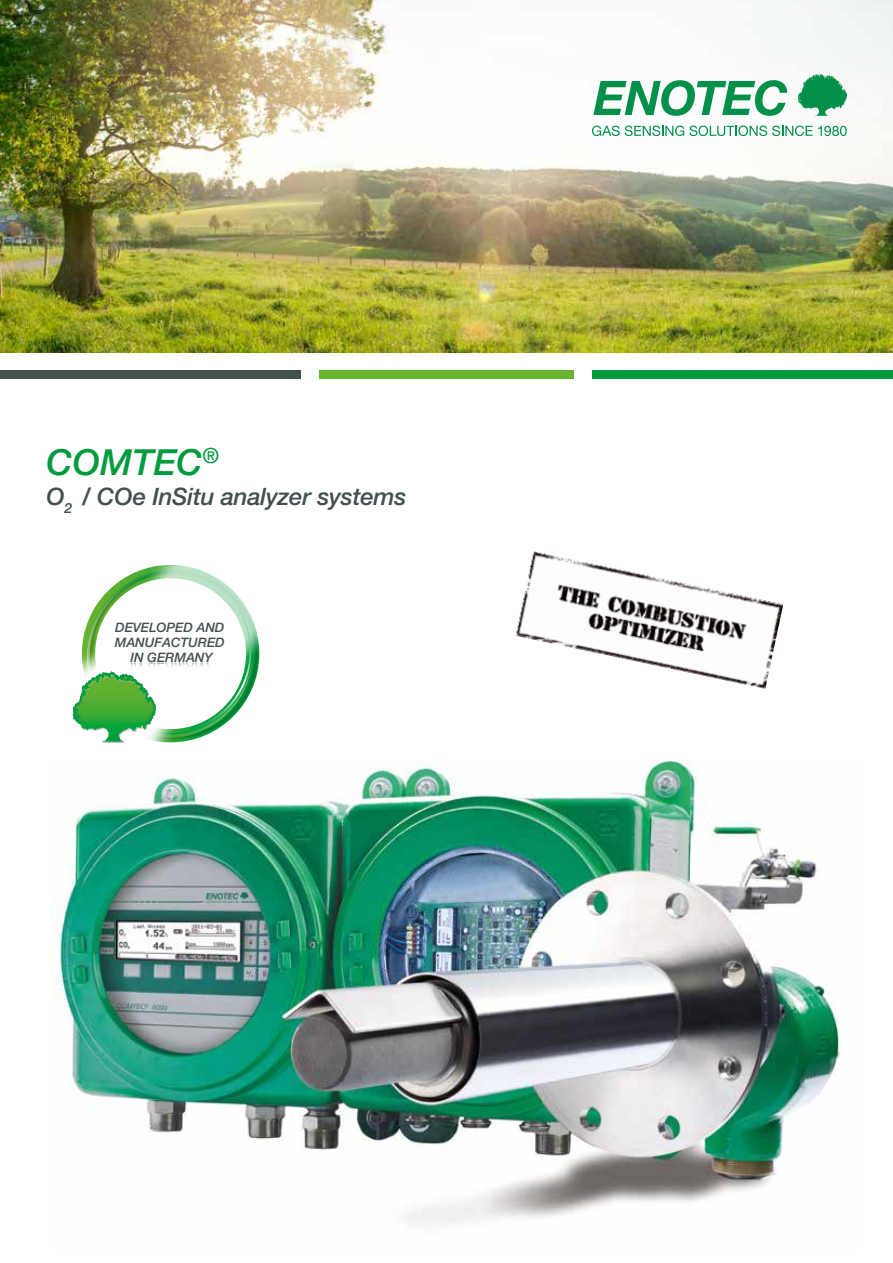
<style>
.page{position:relative;width:893px;height:1263px;background:#fff}
.page>*{position:absolute;margin:0;border:0;box-sizing:border-box;transform-origin:0 0}
.t1{font:italic 500 36px "Helvetica Neue";letter-spacing:.005em;color:#009b3e}
.t2{font:italic 500 24px "Helvetica Neue";letter-spacing:-.01em;color:#444f50}
.t3{font:italic 500 13.05px/14.7px "Helvetica Neue";color:#444f50;text-align:center}
</style>
<div class="page">
<div style="left:592px;top:371px;width:301px;height:8px;background:#009b3e"></div>
<div style="left:319px;top:371px;width:255px;height:8px;background:#65b32e"></div>
<div style="left:0;top:371px;width:301px;height:8px;background:#444f50"></div>
<img style="left:0;top:0;width:893px;height:352px">
<svg style="left:592px;top:126px;width:255px;height:10px"></svg>
<svg style="left:593px;top:80px;width:194px;height:36px"></svg>
<svg style="left:798px;top:74px;width:49px;height:42px"></svg>
<img style="left:516px;top:551px;width:267px;height:138px">
<svg style="left:73px;top:565px;width:187px;height:178px"></svg>
<img style="left:50px;top:761px;width:792px;height:463px">
<h1 class="t1" style="left:47px;top:441px;width:174px">COMTEC<sup>®</sup></h1>
<h2 class="t2" style="left:46px;top:482px;width:362px">O<sub>2</sub> / COe InSitu analyzer systems</h2>
<p class="t3" style="left:115px;top:620px;width:111px">DEVELOPED AND<br>MANUFACTURED<br>IN GERMANY</p>
</div>
